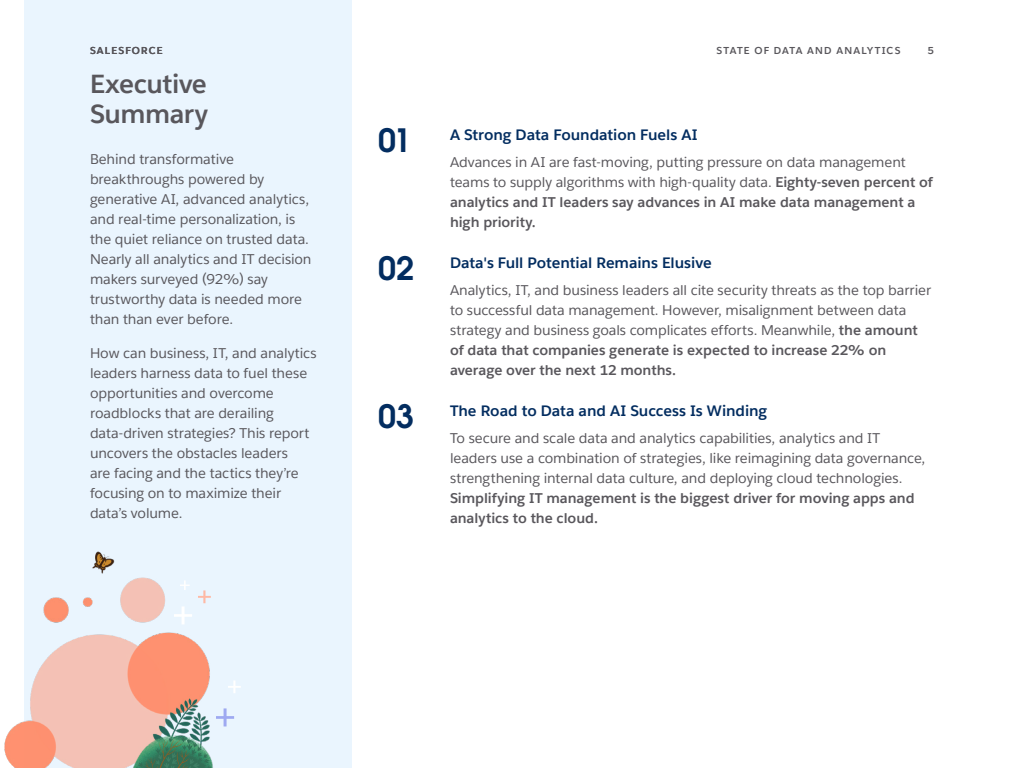
<style>
.page{position:relative;width:1024px;height:768px;background:#fff}
.page>*{position:absolute;margin:0;border:0;box-sizing:border-box;transform-origin:0 0}
.t1{font:32px "Avant Garde For Salesforce Dm";color:#032d60}
.t2{font:700 26px/30px "Salesforce Sans";letter-spacing:-.02em;color:#59575c}
.t3{font:700 15px "Salesforce Sans";letter-spacing:-.005em;color:#032d60}
.t4{font:14px/20px "Salesforce Sans";letter-spacing:-.005em;color:#59575c}
.t5{font:700 14px/20px "Salesforce Sans";letter-spacing:-.005em;color:#59575c}
.t6{font:700 10px "Salesforce Sans";letter-spacing:.12em;color:#59575c}
.s1{font-weight:700}
</style>
<div class="page">
<div style="left:24px;top:0;width:328px;height:768px;background:#eaf5fe"></div>
<img style="left:4px;top:551px;width:223px;height:217px">
<svg style="left:174px;top:606px;width:18px;height:18px"></svg>
<svg style="left:216px;top:708px;width:18px;height:18px"></svg>
<svg style="left:228px;top:680px;width:13px;height:13px"></svg>
<svg style="left:180px;top:580px;width:10px;height:10px"></svg>
<svg style="left:198px;top:590px;width:13px;height:13px"></svg>
<p class="t6" style="left:90px;top:44px;width:74px">SALESFORCE</p>
<h2 class="t2" style="left:90px;top:69px;width:119px">Executive<br>Summary</h2>
<p class="t4" style="left:90px;top:149px;width:223px">Behind transformative breakthroughs powered by generative AI, advanced analytics, and real-time personalization, is the quiet reliance on trusted data.<br>Nearly all analytics and IT decision makers surveyed (92%) say trustworthy data is needed more than than ever before.</p>
<p class="t4" style="left:90px;top:343px;width:228px">How can business, IT, and analytics leaders harness data to fuel these opportunities and overcome roadblocks that are derailing data-driven strategies? This report uncovers the obstacles leaders<br>are facing and the tactics they’re focusing on to maximize their data’s volume.</p>
<p class="t6" style="left:716px;top:44px;width:186px">STATE OF DATA AND ANALYTICS</p>
<p class="t6" style="left:928px;top:44px;width:8px">5</p>
<h1 class="t1" style="left:378px;top:119px;width:35px">01</h1>
<p class="t3" style="left:450px;top:125px;width:249px">A Strong Data Foundation Fuels AI</p>
<p class="t4" style="left:450px;top:152px;width:484px">Advances in AI are fast-moving, putting pressure on data management teams to supply algorithms with high-quality data. <span class="s1">Eighty-seven percent of analytics and IT leaders say advances in AI make data management a high priority.</span></p>
<h1 class="t1" style="left:378px;top:247px;width:38px">02</h1>
<p class="t3" style="left:450px;top:253px;width:263px">Data's Full Potential Remains Elusive</p>
<p class="t4" style="left:450px;top:280px;width:483px">Analytics, IT, and business leaders all cite security threats as the top barrier to successful data management. However, misalignment between data strategy and business goals complicates efforts. Meanwhile, <span class="s1">the amount of data that companies generate is expected to increase 22% on average over the next 12 months.</span></p>
<h1 class="t1" style="left:378px;top:395px;width:37px">03</h1>
<p class="t3" style="left:450px;top:401px;width:319px">The Road to Data and AI Success Is Winding</p>
<p class="t4" style="left:450px;top:428px;width:477px">To secure and scale data and analytics capabilities, analytics and IT leaders use a combination of strategies, like reimagining data governance, strengthening internal data culture, and deploying cloud technologies.</p>
<p class="t5" style="left:450px;top:488px;width:466px">Simplifying IT management is the biggest driver for moving apps and analytics to the cloud.</p>
</div>
